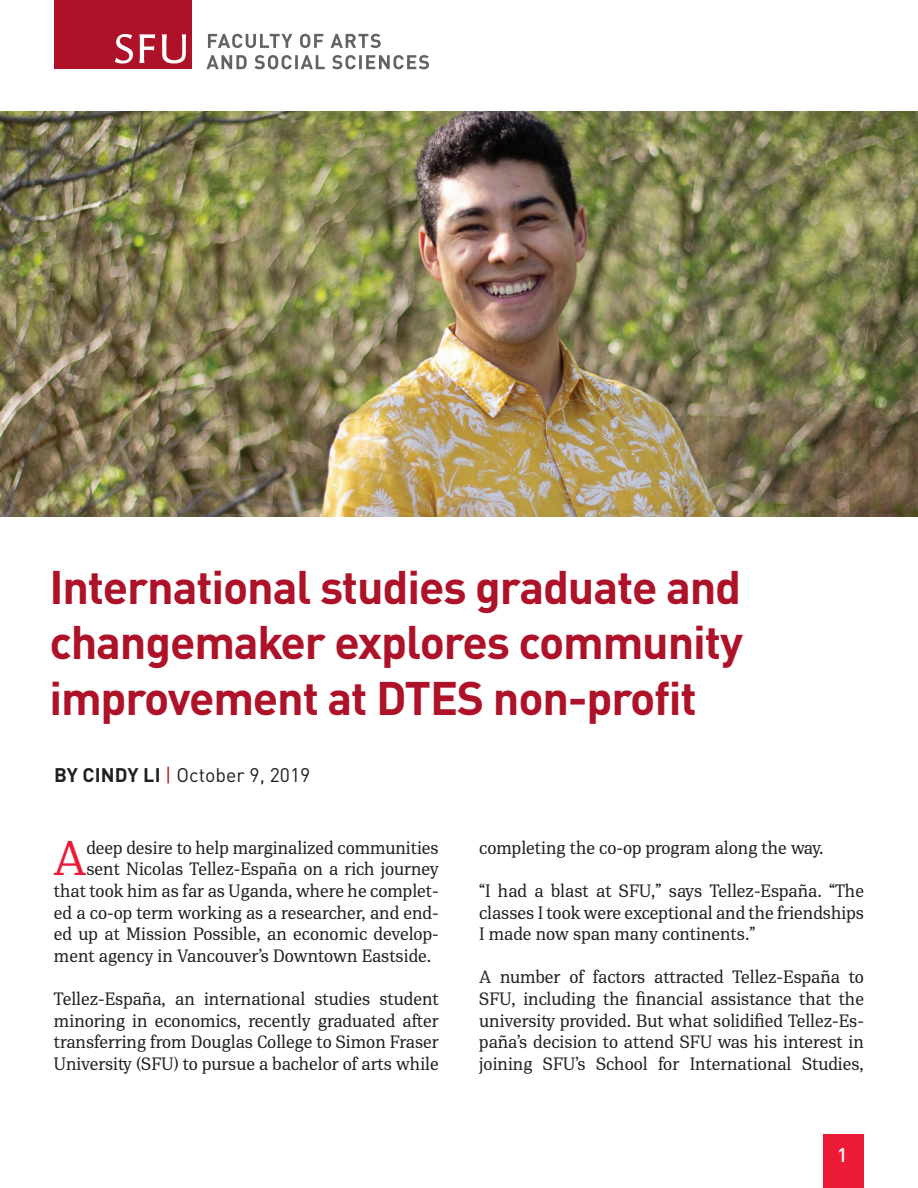
<style>
.page{position:relative;width:918px;height:1188px;background:#fff}
.page>*{position:absolute;margin:0;border:0;box-sizing:border-box;transform-origin:0 0}
.t1{font:49.05px "PFDIN Serif";color:#ed1a37}
.t2{font:700 46.5px/55.8px "DIN Pro";letter-spacing:-.025em;color:#ae1229;text-align:justify}
.t3{font:19.5px "DIN Pro";color:#231f20}
.t4{font:500 19.5px "DIN Pro";color:#fff}
.t5{font:18px/21.6px "PFDIN Serif";color:#231f20;text-align:justify}
.s1{font-weight:700}
.s2{color:#ae1229}
</style>
<div class="page">
<div style="left:824px;top:1134px;width:40px;height:54px;background:#ed1a37"></div>
<img style="left:0;top:112px;width:918px;height:404px">
<div style="left:54px;top:0;width:138px;height:69px;background:#ae1229"></div>
<svg style="left:115px;top:34px;width:71px;height:30px"></svg>
<svg style="left:206px;top:55px;width:223px;height:14px"></svg>
<svg style="left:208px;top:34px;width:173px;height:14px"></svg>
<h2 class="t2" style="left:49px;top:556px;width:695px">International studies graduate and changemaker explores community improvement at DTES non-profit</h2>
<p class="t3" style="left:54px;top:760px;width:258px"><span class="s1">BY CINDY LI</span> <span class="s2">|</span> October 9, 2019</p>
<h1 class="t1" style="left:54px;top:828px;width:34px">A</h1>
<p class="t5" style="left:86px;top:837px;width:354px">deep desire to help marginalized communities</p>
<p class="t5" style="left:86px;top:858px;width:354px">sent Nicolas Tellez-España on a rich journey</p>
<p class="t5" style="left:54px;top:880px;width:386px">that took him as far as Uganda, where he complet-</p>
<p class="t5" style="left:54px;top:901px;width:386px">ed a co-op term working as a researcher, and end-</p>
<p class="t5" style="left:54px;top:923px;width:386px">ed up at Mission Possible, an economic develop-</p>
<p class="t5" style="left:54px;top:945px;width:379px">ment agency in Vancouver’s Downtown Eastside.</p>
<p class="t5" style="left:54px;top:988px;width:386px">Tellez-España, an international studies student minoring in economics, recently graduated after transferring from Douglas College to Simon Fraser University (SFU) to pursue a bachelor of arts while</p>
<p class="t5" style="left:479px;top:837px;width:346px">completing the co-op program along the way.</p>
<p class="t5" style="left:479px;top:880px;width:386px">“I had a blast at SFU,” says Tellez-España. “The classes I took were exceptional and the friendships I made now span many continents.”</p>
<p class="t5" style="left:479px;top:966px;width:386px">A number of factors attracted Tellez-España to SFU, including the financial assistance that the university provided. But what solidified Tellez-Es&shy;paña’s decision to attend SFU was his interest in joining SFU’s School for International Studies,</p>
<p class="t4" style="left:837px;top:1140px;width:12px">1</p>
</div>
